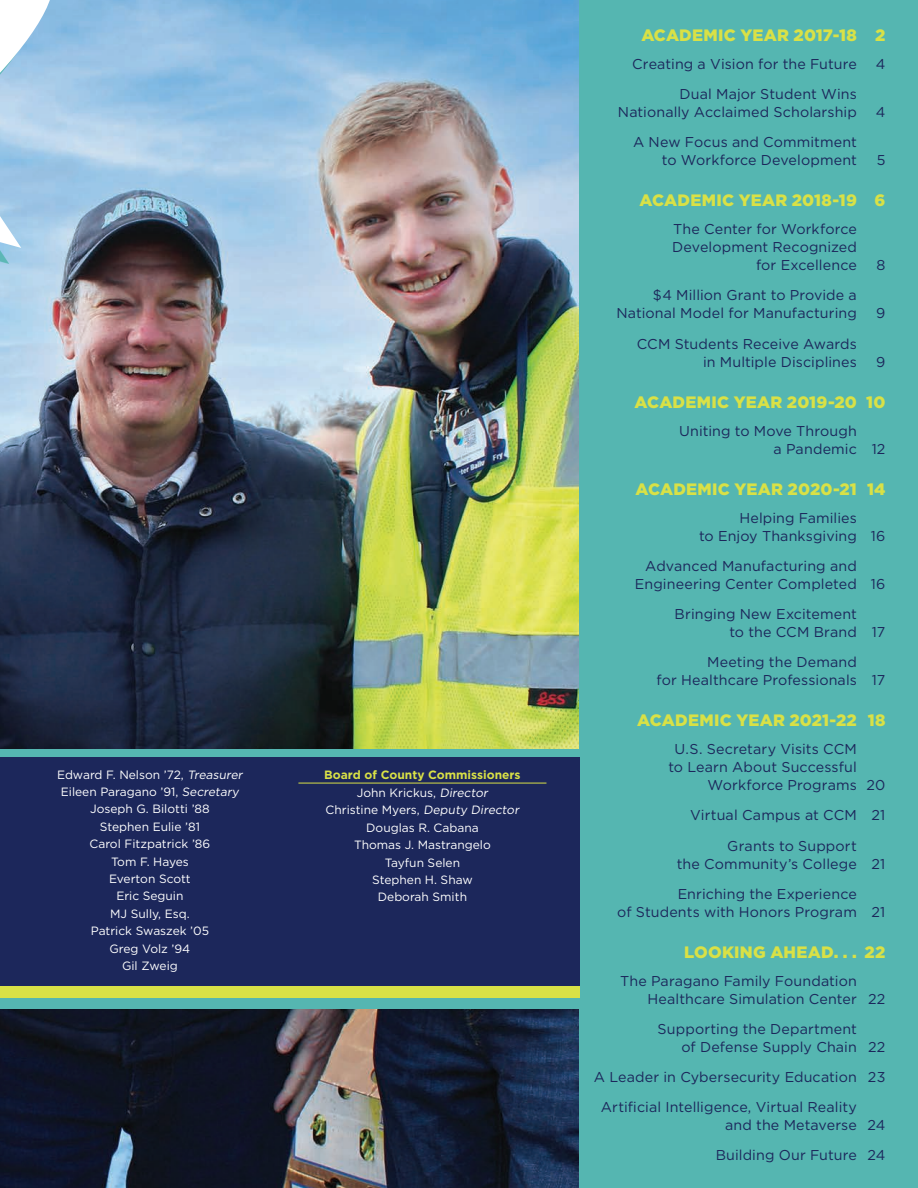
<style>
.page{position:relative;width:918px;height:1188px;background:#fff}
.page>*{position:absolute;margin:0;border:0;box-sizing:border-box;transform-origin:0 0}
.TOC_Heads_21{font:900 16.5px "Gotham";letter-spacing:.01em;color:#d9e146}
.TOC_Sub_21{font:14.25px/18px "Gotham";letter-spacing:.01em;color:#1c275b}
.VIP_Names{font:12px "Gotham";color:#fff}
.VIP_Heads{font:700 12px "Gotham";color:#d9e146}
</style>
<div class="page">
<img style="left:0;top:0;width:579px;height:1188px">
<div style="left:0;top:750px;width:579px;height:259px;background:#55b6b1"></div>
<div style="left:0;top:0;width:40px;height:306px;background:#b3d3eb"></div>
<svg style="left:0;top:0;width:53px;height:291px"></svg>
<div style="left:579px;top:0;width:339px;height:1188px;background:#55b6b1"></div>
<div style="left:0;top:757px;width:579px;height:229px;background:#1c275b"></div>
<hr style="left:298px;top:783px;width:248px;height:1px;background:#d9e146">
<div style="left:0;top:986px;width:579px;height:12px;background:#d9e146"></div>
<p class="VIP_Names" style="left:57px;top:767px;width:189px">Edward F. Nelson ’72, Treasurer</p>
<p class="VIP_Names" style="left:61px;top:784px;width:182px">Eileen Paragano ’91, Secretary</p>
<p class="VIP_Names" style="left:90px;top:801px;width:121px">Joseph G. Bilotti ’88</p>
<p class="VIP_Names" style="left:100px;top:819px;width:102px">Stephen Eulie ’81</p>
<p class="VIP_Names" style="left:90px;top:836px;width:122px">Carol Fitzpatrick ’86</p>
<p class="VIP_Names" style="left:111px;top:854px;width:79px">Tom F. Hayes</p>
<p class="VIP_Names" style="left:109px;top:871px;width:83px">Everton Scott</p>
<p class="VIP_Names" style="left:116px;top:888px;width:69px">Eric Seguin</p>
<p class="VIP_Names" style="left:110px;top:906px;width:81px">MJ Sully, Esq.</p>
<p class="VIP_Names" style="left:91px;top:923px;width:120px">Patrick Swaszek ’05</p>
<p class="VIP_Names" style="left:110px;top:941px;width:82px">Greg Volz ’94</p>
<p class="VIP_Names" style="left:122px;top:958px;width:57px">Gil Zweig</p>
<p class="VIP_Heads" style="left:324px;top:766px;width:198px">Board of County Commissioners</p>
<p class="VIP_Names" style="left:357px;top:785px;width:135px">John Krickus, Director</p>
<p class="VIP_Names" style="left:326px;top:803px;width:197px">Christine Myers, Deputy Director</p>
<p class="VIP_Names" style="left:366px;top:820px;width:114px">Douglas R. Cabana</p>
<p class="VIP_Names" style="left:354px;top:837px;width:138px">Thomas J. Mastrangelo</p>
<p class="VIP_Names" style="left:385px;top:855px;width:77px">Tayfun Selen</p>
<p class="VIP_Names" style="left:372px;top:872px;width:102px">Stephen H. Shaw</p>
<p class="VIP_Names" style="left:378px;top:890px;width:91px">Deborah Smith</p>
<p class="TOC_Heads_21" style="left:641px;top:24px;width:246px">ACADEMIC YEAR 2017-18 2</p>
<p class="TOC_Sub_21" style="left:632px;top:54px;width:226px">Creating a Vision for the Future</p>
<p class="TOC_Sub_21" style="left:876px;top:54px;width:11px">4</p>
<p class="TOC_Sub_21" style="left:618px;top:85px;width:241px;text-align:right">Dual Major Student Wins<br>Nationally Acclaimed Scholarship</p>
<p class="TOC_Sub_21" style="left:876px;top:103px;width:11px">4</p>
<p class="TOC_Sub_21" style="left:633px;top:133px;width:225px;text-align:right">A New Focus and Commitment to Workforce Development</p>
<p class="TOC_Sub_21" style="left:877px;top:151px;width:10px">5</p>
<p class="TOC_Heads_21" style="left:640px;top:189px;width:247px">ACADEMIC YEAR 2018-19 6</p>
<p class="TOC_Sub_21" style="left:672px;top:220px;width:186px;text-align:right">The Center for Workforce<br>Development Recognized for Excellence</p>
<p class="TOC_Sub_21" style="left:876px;top:256px;width:10px">8</p>
<p class="TOC_Sub_21" style="left:616px;top:286px;width:242px;text-align:right">$4 Million Grant to Provide a<br>National Model for Manufacturing</p>
<p class="TOC_Sub_21" style="left:876px;top:304px;width:11px">9</p>
<p class="TOC_Sub_21" style="left:637px;top:334px;width:222px;text-align:right">CCM Students Receive Awards in Multiple Disciplines</p>
<p class="TOC_Sub_21" style="left:876px;top:352px;width:11px">9</p>
<p class="TOC_Heads_21" style="left:635px;top:390px;width:252px">ACADEMIC YEAR 2019-20 10</p>
<p class="TOC_Sub_21" style="left:774px;top:421px;width:113px;text-indent:-94px">Uniting to Move Through<br>a Pandemic 12</p>
<p class="TOC_Heads_21" style="left:635px;top:477px;width:252px">ACADEMIC YEAR 2020-21 14</p>
<p class="TOC_Sub_21" style="left:699px;top:508px;width:188px;text-indent:40px">Helping Families<br>to Enjoy Thanksgiving 16</p>
<p class="TOC_Sub_21" style="left:635px;top:556px;width:252px;text-indent:10px">Advanced Manufacturing and<br>Engineering Center Completed 16</p>
<p class="TOC_Sub_21" style="left:729px;top:605px;width:158px;text-indent:-55px">Bringing New Excitement<br>to the CCM Brand 17</p>
<p class="TOC_Sub_21" style="left:657px;top:653px;width:230px;text-indent:51px">Meeting the Demand<br>for Healthcare Professionals 17</p>
<p class="TOC_Heads_21" style="left:637px;top:709px;width:250px">ACADEMIC YEAR 2021-22 18</p>
<p class="TOC_Sub_21" style="left:675px;top:740px;width:184px">U.S. Secretary Visits CCM</p>
<p class="TOC_Sub_21" style="left:668px;top:758px;width:190px">to Learn About Successful</p>
<p class="TOC_Sub_21" style="left:708px;top:776px;width:179px">Workforce Programs 20</p>
<p class="TOC_Sub_21" style="left:690px;top:806px;width:197px">Virtual Campus at CCM 21</p>
<p class="TOC_Sub_21" style="left:677px;top:836px;width:210px;text-indent:50px">Grants to Support<br>the Community’s College 21</p>
<p class="TOC_Sub_21" style="left:617px;top:884px;width:270px;text-indent:60px">Enriching the Experience<br>of Students with Honors Program 21</p>
<p class="TOC_Heads_21" style="left:684px;top:941px;width:203px">LOOKING AHEAD. . . 22</p>
<p class="TOC_Sub_21" style="left:648px;top:971px;width:239px;text-indent:-27px">The Paragano Family Foundation<br>Healthcare Simulation Center 22</p>
<p class="TOC_Sub_21" style="left:681px;top:1020px;width:206px;text-indent:-24px">Supporting the Department<br>of Defense Supply Chain 22</p>
<p class="TOC_Sub_21" style="left:594px;top:1068px;width:293px">A Leader in Cybersecurity Education 23</p>
<p class="TOC_Sub_21" style="left:725px;top:1098px;width:162px;text-indent:-124px">Artificial Intelligence, Virtual Reality and the Metaverse 24</p>
<p class="TOC_Sub_21" style="left:716px;top:1146px;width:171px">Building Our Future 24</p>
</div>
